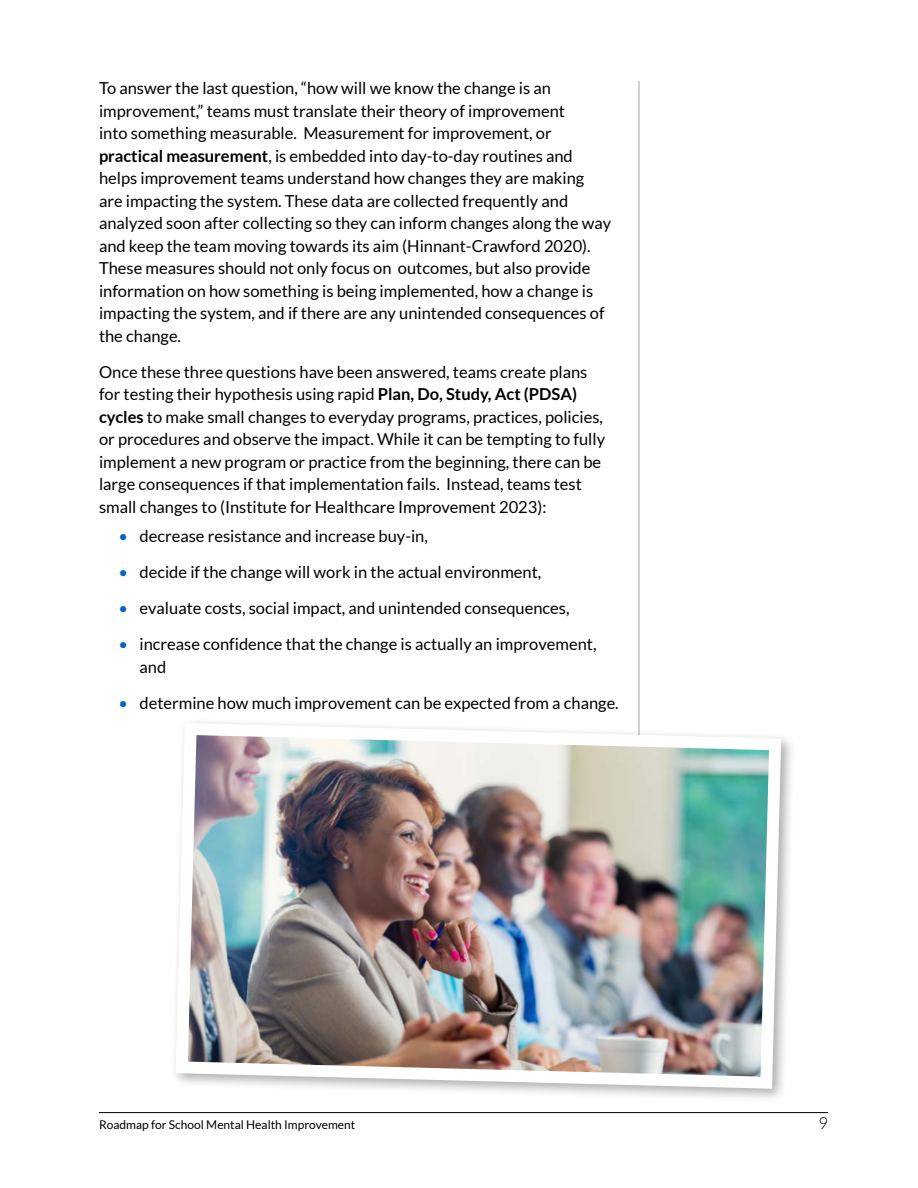
<style>
.page{position:relative;width:918px;height:1188px;background:#fff}
.page>*{position:absolute;margin:0;border:0;box-sizing:border-box;transform-origin:0 0}
.body_text{font:16.5px/22.5px "Lato";color:#000}
.bullet{font:16.5px/22.5px "Lato";color:#000}
.t1{font:300 16.5px "Lato";color:#000}
.t2{font:12px "Lato";color:#000}
.s1{font-weight:700}
.s2{color:#06c}
</style>
<div class="page">
<hr style="left:639px;top:81px;width:1px;height:999px;background:#a3a5a8">
<hr style="left:99px;top:1112px;width:729px;height:1px;background:#000">
<div style="left:170px;top:717px;width:626px;height:386px;background:#000;opacity:.33"></div>
<img style="left:170px;top:717px;width:617px;height:378px">
<p class="body_text" style="left:99px;top:77px;width:514px">To answer the last question, “how will we know the change is an improvement,” teams must translate their theory of improvement<br>into something measurable. Measurement for improvement, or <span class="s1">practical measurement</span>, is embedded into day-to-day routines and helps improvement teams understand how changes they are making are impacting the system. These data are collected frequently and analyzed soon after collecting so they can inform changes along the way and keep the team moving towards its aim (Hinnant-Crawford 2020).<br>These measures should not only focus on outcomes, but also provide information on how something is being implemented, how a change is impacting the system, and if there are any unintended consequences of the change.</p>
<p class="body_text" style="left:99px;top:360px;width:508px">Once these three questions have been answered, teams create plans for testing their hypothesis using rapid <span class="s1">Plan, Do, Study, Act (PDSA) cycles</span> to make small changes to everyday programs, practices, policies, or procedures and observe the impact. While it can be tempting to fully implement a new program or practice from the beginning, there can be large consequences if that implementation fails. Instead, teams test small changes to (Institute for Healthcare Improvement 2023):</p>
<p class="bullet" style="left:118px;top:525px;width:311px"><span class="s2">•</span> decrease resistance and increase buy-in,</p>
<p class="bullet" style="left:118px;top:561px;width:424px"><span class="s2">•</span> decide if the change will work in the actual environment,</p>
<p class="bullet" style="left:118px;top:597px;width:453px"><span class="s2">•</span> evaluate costs, social impact, and unintended consequences,</p>
<p class="bullet" style="left:140px;top:633px;width:459px;text-indent:-21px"><span class="s2">•</span> increase confidence that the change is actually an improvement, and</p>
<p class="bullet" style="left:118px;top:691px;width:502px"><span class="s2">•</span> determine how much improvement can be expected from a change.</p>
<p class="t2" style="left:99px;top:1118px;width:258px">Roadmap for School Mental Health Improvement</p>
<p class="t1" style="left:818px;top:1115px;width:11px">9</p>
</div>
